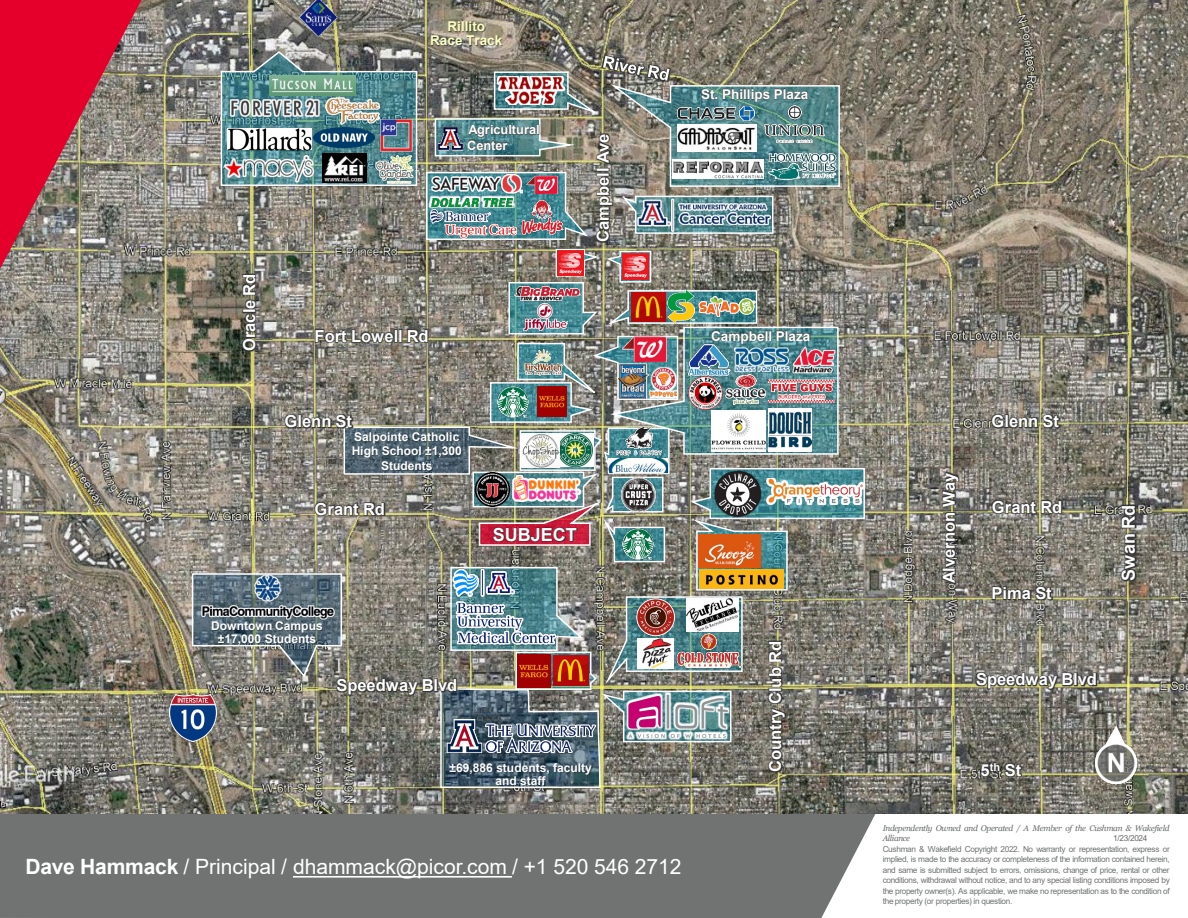
<style>
.page{position:relative;width:1188px;height:918px;background:#fff}
.page>*{position:absolute;margin:0;border:0;box-sizing:border-box;transform-origin:0 0}
.t1{font:21px "Arial";color:#fff}
.t2{font:700 18px "Arial";letter-spacing:.005em;color:#fff}
.t3{font:700 16.5px "Arial";color:#fff}
.t4{font:700 13.5px "Arial";color:#fff}
.t5{font:700 13.5px "Arial";color:#fcffbf}
.t6{font:700 12.75px "Arial";letter-spacing:-.005em;color:#fff}
.t7{font:700 12px/14.4px "Arial";color:#fff;text-align:center}
.t8{font:8.25px/10.5px "Arial";letter-spacing:-.04em;color:#707372;text-align:justify}
.t9{font:italic 8.25px/10.5px "Georgia";letter-spacing:-.04em;color:#696b6b}
.t10{font:8.25px "Arial";letter-spacing:-.035em;color:#696b6b}
.s1{font-weight:700}
</style>
<div class="page">
<div style="left:0;top:814px;width:876px;height:104px;background:#707372"></div>
<svg style="left:293px;top:876px;width:219px;height:2px"></svg>
<div style="left:0;top:0;width:1188px;height:814px;background:#003865;opacity:.4"></div>
<img style="left:488px;top:789px;width:66px;height:7px">
<img style="left:585px;top:241px;width:40px;height:7px">
<img style="left:980px;top:489px;width:95px;height:40px">
<img style="left:170px;top:695px;width:21px;height:47px">
<img style="left:422px;top:28px;width:3px;height:31px">
<img style="left:1109px;top:491px;width:43px;height:103px">
<img style="left:220px;top:50px;width:198px;height:137px">
<img style="left:377px;top:117px;width:37px;height:36px">
<img style="left:230px;top:97px;width:90px;height:22px">
<img style="left:323px;top:153px;width:43px;height:30px">
<img style="left:221px;top:156px;width:96px;height:28px">
<img style="left:374px;top:155px;width:41px;height:29px">
<img style="left:322px;top:95px;width:62px;height:29px">
<img style="left:270px;top:76px;width:86px;height:20px">
<img style="left:296px;top:0;width:44px;height:39px">
<img style="left:425px;top:0;width:565px;height:241px">
<img style="left:459px;top:117px;width:90px;height:30px">
<img style="left:458px;top:132px;width:59px;height:30px">
<img style="left:438px;top:126px;width:25px;height:25px">
<img style="left:931px;top:461px;width:40px;height:134px">
<img style="left:979px;top:404px;width:92px;height:39px">
<img style="left:968px;top:752px;width:20px;height:40px">
<img style="left:981px;top:755px;width:7px;height:27px">
<img style="left:988px;top:752px;width:5px;height:40px">
<img style="left:993px;top:752px;width:41px;height:40px">
<img style="left:964px;top:662px;width:145px;height:39px">
<img style="left:979px;top:576px;width:85px;height:39px">
<img style="left:638px;top:198px;width:136px;height:34px">
<img style="left:526px;top:174px;width:28px;height:12px">
<img style="left:533px;top:175px;width:24px;height:19px">
<img style="left:227px;top:129px;width:85px;height:21px">
<img style="left:313px;top:127px;width:62px;height:21px">
<img style="left:1090px;top:725px;width:52px;height:61px">
<img style="left:191px;top:248px;width:675px;height:541px">
<img style="left:699px;top:535px;width:61px;height:33px">
<img style="left:699px;top:570px;width:85px;height:18px">
<svg style="left:0;top:0;width:141px;height:269px;background:#b94454"></svg>
<p class="t5" style="left:448px;top:17px;width:39px">Rillito</p>
<p class="t5" style="left:430px;top:31px;width:74px">Race Track</p>
<p class="t3" style="left:238px;top:351px;width:79px;rotate:-90deg">Oracle Rd</p>
<p class="t6" style="left:468px;top:121px;width:73px">Agricultural</p>
<p class="t6" style="left:467px;top:136px;width:42px">Center</p>
<p class="t3" style="left:591px;top:242px;width:110px;rotate:-90deg">Campbell Ave</p>
<p class="t3" style="left:315px;top:324px;width:116px">Fort Lowell Rd</p>
<p class="t3" style="left:284px;top:410px;width:69px">Glenn St</p>
<p class="t7" style="left:352px;top:429px;width:112px">Salpointe Catholic<br>High School ±1,300<br>Students</p>
<p class="t3" style="left:315px;top:497px;width:72px">Grant Rd</p>
<p class="t2" style="left:493px;top:522px;width:86px">SUBJECT</p>
<p class="t4" style="left:701px;top:85px;width:109px">St. Phillips Plaza</p>
<p class="t4" style="left:711px;top:326px;width:101px">Campbell Plaza</p>
<p class="t7" style="left:211px;top:619px;width:113px">Downtown Campus</p>
<p class="t7" style="left:218px;top:632px;width:100px">±17,000 Students</p>
<p class="t3" style="left:336px;top:674px;width:122px">Speedway Blvd</p>
<p class="t7" style="left:449px;top:761px;width:144px;line-height:12.9px">±69,886 students, faculty and staff</p>
<h1 class="t1" style="left:26px;top:852px;width:658px"><span class="s1">Dave Hammack</span> / Principal / dhammack@picor.com / +1 520 546 2712</h1>
<p class="t3" style="left:764px;top:772px;width:133px;rotate:-90deg">Country Club Rd</p>
<p class="t3" style="left:937px;top:583px;width:112px;rotate:-90deg">Alvernon Way</p>
<p class="t3" style="left:991px;top:410px;width:69px">Glenn St</p>
<p class="t3" style="left:992px;top:495px;width:72px">Grant Rd</p>
<p class="t3" style="left:991px;top:582px;width:62px">Pima St</p>
<p class="t2" style="left:1116px;top:581px;width:78px;rotate:-90deg">Swan Rd</p>
<p class="t3" style="left:976px;top:668px;width:122px">Speedway Blvd</p>
<p class="t3" style="left:981px;top:759px;width:42px">5<sup>th</sup> St</p>
<p class="t9" style="left:883px;top:823px;width:289px">Independently Owned and Operated / A Member of the Cushman &amp; Wakefield<br>Alliance</p>
<p class="t10" style="left:1113px;top:833px;width:36px">1/23/2024</p>
<p class="t8" style="left:883px;top:843px;width:289px">Cushman &amp; Wakefield Copyright 2022. No warranty or representation, express or implied, is made to the accuracy or completeness of the information contained herein, and same is submitted subject to errors, omissions, change of price, rental or other conditions, withdrawal without notice, and to any special listing conditions imposed by the property owner(s). As applicable, we make no representation as to the condition of the property (or properties) in question.</p>
</div>
